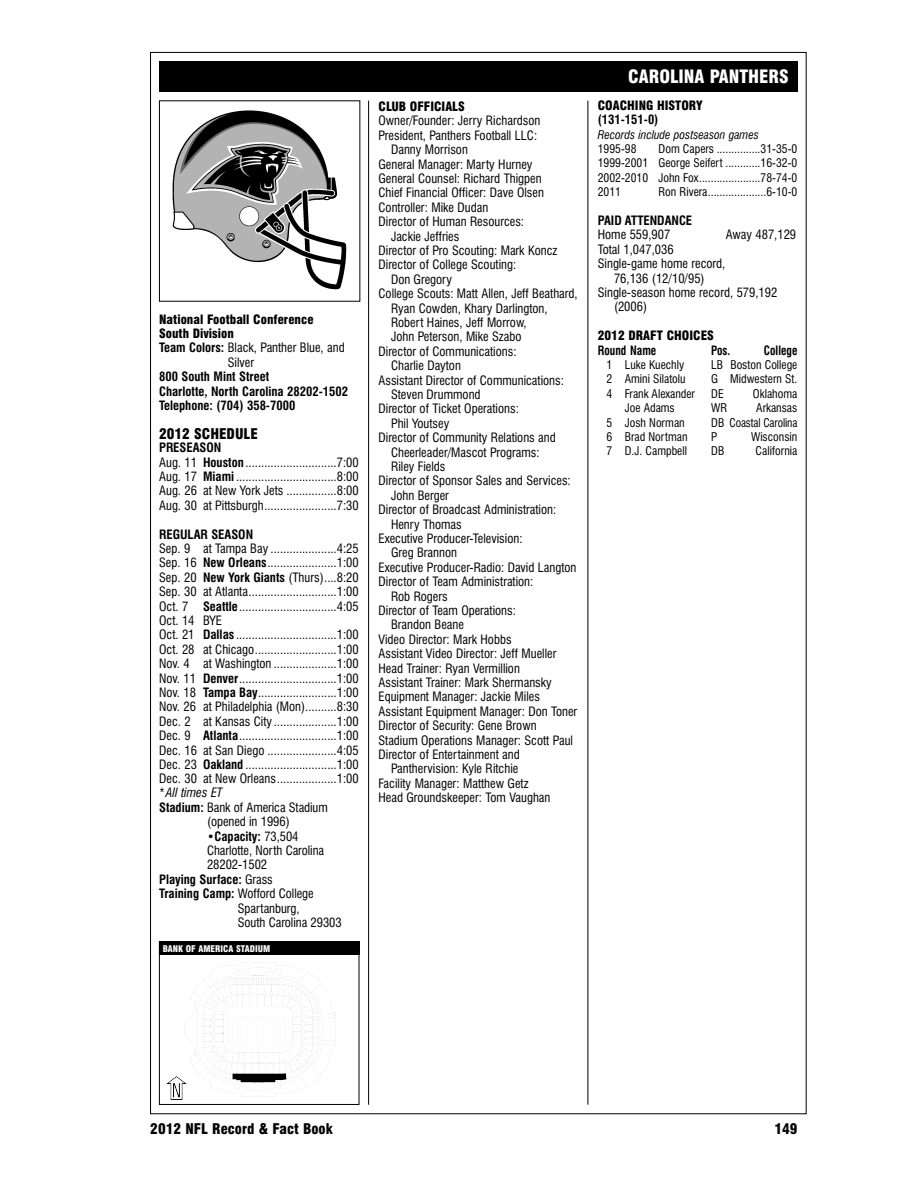
<style>
.page{position:relative;width:918px;height:1188px;background:#fff}
.page>*{position:absolute;margin:0;border:0;box-sizing:border-box;transform-origin:0 0}
.t1{font:900 condensed 18px "Swiss 721 BT";color:#fff}
.t2{font:900 condensed 14.4px "Swiss 721 BT";color:#000}
.t3{font:condensed 12.6px/14.4px "Swiss 721 BT";color:#000}
.t4{font:700 condensed 12.6px/14.4px "Swiss 721 BT";color:#000}
.t5{font:900 condensed 12.6px "Swiss 721 BT";color:#000}
.t6{font:700 condensed 12.6px "Swiss 721 BT";color:#000;scale:.9 1}
.t7{font:italic condensed 12.6px "Swiss 721 BT";color:#000;scale:.8 1}
.t8{font:condensed 11.7px/14.4px "Swiss 721 BT";color:#000;text-align:justify}
.t9{font:italic condensed 11.7px "Swiss 721 BT";color:#000}
.t10{font:900 condensed 9px "Swiss 721 BT";color:#fff}
.s1{font-weight:700}
.s2{font-weight:400}
</style>
<div class="page">
<svg style="left:368px;top:100px;width:1px;height:1005px"></svg>
<svg style="left:587px;top:100px;width:1px;height:1005px"></svg>
<div style="left:159px;top:61px;width:639px;height:30px;background:#000"></div>
<img style="left:172px;top:110px;width:175px;height:180px">
<div style="left:159px;top:942px;width:200px;height:163px;border:1px solid #000"></div>
<img style="left:185px;top:962px;width:151px;height:132px">
<div style="left:159px;top:941px;width:200px;height:14px;background:#000"></div>
<img style="left:166px;top:1076px;width:20px;height:23px">
<p class="t5" style="left:159px;top:311px;width:156px">National Football Conference</p>
<p class="t5" style="left:159px;top:326px;width:76px">South Division</p>
<p class="t3" style="left:159px;top:341px;width:187px"><span class="s1">Team Colors:</span> Black, Panther Blue, and</p>
<p class="t3" style="left:228px;top:355px;width:28px">Silver</p>
<p class="t4" style="left:159px;top:369px;width:190px">800 South Mint Street<br>Charlotte, North Carolina 28202-1502<br>Telephone: (704) 358-7000</p>
<p class="t2" style="left:159px;top:425px;width:100px">2012 SCHEDULE</p>
<p class="t3" style="left:159px;top:440px;width:201px"><span class="s1">PRESEASON<br></span>Aug. 11 <span class="s1">Houston</span> .............................7:00<br>Aug. 17 <span class="s1">Miami</span> ................................8:00<br>Aug. 26 at New York Jets ................8:00<br>Aug. 30 at Pittsburgh.......................7:30</p>
<p class="t4" style="left:159px;top:527px;width:96px">REGULAR SEASON</p>
<p class="t3" style="left:159px;top:541px;width:201px">Sep. 9 at Tampa Bay .....................4:25<br>Sep. 16 <span class="s1">New Orleans</span>......................1:00<br>Sep. 20 <span class="s1">New York Giants</span> (Thurs)....8:20<br>Sep. 30 at Atlanta............................1:00<br>Oct. 7 <span class="s1">Seattle</span>...............................4:05<br>Oct. 14 BYE<br>Oct. 21 <span class="s1">Dallas</span> ................................1:00<br>Oct. 28 at Chicago..........................1:00<br>Nov. 4 at Washington ....................1:00<br>Nov. 11 <span class="s1">Denver</span>...............................1:00<br>Nov. 18 <span class="s1">Tampa Bay</span>.........................1:00<br>Nov. 26 at Philadelphia (Mon)..........8:30<br>Dec. 2 at Kansas City ....................1:00<br>Dec. 9 <span class="s1">Atlanta</span>...............................1:00<br>Dec. 16 at San Diego ......................4:05<br>Dec. 23 <span class="s1">Oakland</span> .............................1:00<br>Dec. 30 at New Orleans...................1:00</p>
<p class="t7" style="left:159px;top:785px;width:80px">* All times ET</p>
<p class="t3" style="left:159px;top:800px;width:170px"><span class="s1">Stadium:</span> Bank of America Stadium</p>
<p class="t3" style="left:207px;top:814px;width:84px">(opened in 1996)</p>
<p class="t4" style="left:207px;top:829px;width:93px"><span class="s2">•</span>Capacity: <span class="s2">73,504</span></p>
<p class="t3" style="left:207px;top:843px;width:119px">Charlotte, North Carolina</p>
<p class="t3" style="left:207px;top:858px;width:62px">28202-1502</p>
<p class="t4" style="left:159px;top:872px;width:115px">Playing Surface: <span class="s2">Grass</span></p>
<p class="t3" style="left:159px;top:886px;width:156px"><span class="s1">Training Camp:</span> Wofford College</p>
<p class="t3" style="left:238px;top:901px;width:63px">Spartanburg,</p>
<p class="t3" style="left:238px;top:915px;width:105px">South Carolina 29303</p>
<p class="t10" style="left:163px;top:943px;width:109px">BANK OF AMERICA STADIUM</p>
<p class="t5" style="left:378px;top:99px;width:88px">CLUB OFFICIALS</p>
<p class="t3" style="left:378px;top:114px;width:163px">Owner/Founder: Jerry Richardson</p>
<p class="t3" style="left:378px;top:128px;width:160px">President, Panthers Football LLC:</p>
<p class="t3" style="left:391px;top:142px;width:78px">Danny Morrison</p>
<p class="t3" style="left:378px;top:157px;width:156px">General Manager: Marty Hurney</p>
<p class="t3" style="left:378px;top:171px;width:165px">General Counsel: Richard Thigpen</p>
<p class="t3" style="left:378px;top:186px;width:167px">Chief Financial Officer: Dave Olsen</p>
<p class="t3" style="left:378px;top:200px;width:111px">Controller: Mike Dudan</p>
<p class="t3" style="left:378px;top:214px;width:147px">Director of Human Resources:</p>
<p class="t3" style="left:391px;top:229px;width:70px">Jackie Jeffries</p>
<p class="t3" style="left:378px;top:243px;width:180px">Director of Pro Scouting: Mark Koncz</p>
<p class="t3" style="left:378px;top:258px;width:139px">Director of College Scouting:</p>
<p class="t3" style="left:391px;top:272px;width:62px">Don Gregory</p>
<p class="t3" style="left:378px;top:286px;width:201px">College Scouts: Matt Allen, Jeff Beathard,</p>
<p class="t3" style="left:391px;top:301px;width:158px">Ryan Cowden, Khary Darlington,</p>
<p class="t3" style="left:391px;top:315px;width:137px">Robert Haines, Jeff Morrow,</p>
<p class="t3" style="left:391px;top:330px;width:132px">John Peterson, Mike Szabo</p>
<p class="t3" style="left:378px;top:344px;width:140px">Director of Communications:</p>
<p class="t3" style="left:391px;top:358px;width:71px">Charlie Dayton</p>
<p class="t3" style="left:378px;top:373px;width:187px">Assistant Director of Communications:</p>
<p class="t3" style="left:391px;top:387px;width:91px">Steven Drummond</p>
<p class="t3" style="left:378px;top:402px;width:142px">Director of Ticket Operations:</p>
<p class="t3" style="left:391px;top:416px;width:60px">Phil Youtsey</p>
<p class="t3" style="left:378px;top:430px;width:179px">Director of Community Relations and</p>
<p class="t3" style="left:391px;top:445px;width:150px">Cheerleader/Mascot Programs:</p>
<p class="t3" style="left:391px;top:459px;width:56px">Riley Fields</p>
<p class="t3" style="left:378px;top:474px;width:194px">Director of Sponsor Sales and Services:</p>
<p class="t3" style="left:391px;top:488px;width:59px">John Berger</p>
<p class="t3" style="left:378px;top:502px;width:179px">Director of Broadcast Administration:</p>
<p class="t3" style="left:391px;top:517px;width:72px">Henry Thomas</p>
<p class="t3" style="left:378px;top:531px;width:145px">Executive Producer-Television:</p>
<p class="t3" style="left:391px;top:546px;width:68px">Greg Brannon</p>
<p class="t3" style="left:378px;top:560px;width:200px">Executive Producer-Radio: David Langton</p>
<p class="t3" style="left:378px;top:574px;width:156px">Director of Team Administration:</p>
<p class="t3" style="left:391px;top:589px;width:58px">Rob Rogers</p>
<p class="t3" style="left:378px;top:603px;width:139px">Director of Team Operations:</p>
<p class="t3" style="left:391px;top:618px;width:74px">Brandon Beane</p>
<p class="t3" style="left:378px;top:632px;width:135px">Video Director: Mark Hobbs</p>
<p class="t3" style="left:378px;top:646px;width:179px">Assistant Video Director: Jeff Mueller</p>
<p class="t3" style="left:378px;top:661px;width:143px">Head Trainer: Ryan Vermillion</p>
<p class="t3" style="left:378px;top:675px;width:175px">Assistant Trainer: Mark Shermansky</p>
<p class="t3" style="left:378px;top:690px;width:163px">Equipment Manager: Jackie Miles</p>
<p class="t3" style="left:378px;top:704px;width:200px">Assistant Equipment Manager: Don Toner</p>
<p class="t3" style="left:378px;top:718px;width:160px">Director of Security: Gene Brown</p>
<p class="t3" style="left:378px;top:733px;width:196px">Stadium Operations Manager: Scott Paul</p>
<p class="t3" style="left:378px;top:747px;width:143px">Director of Entertainment and</p>
<p class="t3" style="left:391px;top:762px;width:129px">Panthervision: Kyle Ritchie</p>
<p class="t3" style="left:378px;top:776px;width:152px">Facility Manager: Matthew Getz</p>
<p class="t3" style="left:378px;top:790px;width:174px">Head Groundskeeper: Tom Vaughan</p>
<h1 class="t1" style="left:628px;top:65px;width:162px">CAROLINA PANTHERS</h1>
<p class="t5" style="left:598px;top:98px;width:106px">COACHING HISTORY</p>
<p class="t4" style="left:598px;top:112px;width:62px">(131-151-0)</p>
<p class="t9" style="left:598px;top:127px;width:163px">Records include postseason games</p>
<p class="t8" style="left:598px;top:141px;width:40px">1995-98</p>
<p class="t8" style="left:598px;top:141px;width:201px;text-indent:61px">Dom Capers ...............31-35-0<br>1999-2001 George Seifert ............16-32-0<br>2002-2010 John Fox.....................78-74-0<br>2011</p>
<p class="t8" style="left:659px;top:185px;width:140px">Ron Rivera....................6-10-0</p>
<p class="t4" style="left:598px;top:213px;width:96px">PAID ATTENDANCE</p>
<p class="t3" style="left:598px;top:228px;width:74px">Home 559,907</p>
<p class="t3" style="left:726px;top:228px;width:72px">Away 487,129</p>
<p class="t3" style="left:598px;top:242px;width:77px">Total 1,047,036</p>
<p class="t3" style="left:598px;top:256px;width:129px">Single-game home record,</p>
<p class="t3" style="left:614px;top:271px;width:92px">76,136 (12/10/95)</p>
<p class="t3" style="left:598px;top:285px;width:181px">Single-season home record, 579,192</p>
<p class="t3" style="left:614px;top:300px;width:35px">(2006)</p>
<p class="t5" style="left:598px;top:328px;width:118px">2012 DRAFT CHOICES</p>
<p class="t6" style="left:598px;top:342px;width:67px">Round Name</p>
<p class="t6" style="left:711px;top:342px;width:23px">Pos.</p>
<p class="t6" style="left:764px;top:342px;width:39px">College</p>
<p class="t8" style="left:607px;top:357px;width:79px">1 Luke Kuechly</p>
<p class="t8" style="left:711px;top:357px;width:88px">LB Boston College</p>
<p class="t8" style="left:607px;top:372px;width:81px">2 Amini Silatolu</p>
<p class="t8" style="left:711px;top:372px;width:88px">G Midwestern St.</p>
<p class="t8" style="left:607px;top:386px;width:90px">4 Frank Alexander</p>
<p class="t8" style="left:711px;top:386px;width:14px">DE</p>
<p class="t8" style="left:753px;top:386px;width:46px">Oklahoma</p>
<p class="t8" style="left:625px;top:401px;width:52px">Joe Adams</p>
<p class="t8" style="left:711px;top:401px;width:18px">WR</p>
<p class="t8" style="left:756px;top:401px;width:43px">Arkansas</p>
<p class="t8" style="left:607px;top:415px;width:80px">5 Josh Norman</p>
<p class="t8" style="left:711px;top:415px;width:88px">DB Coastal Carolina</p>
<p class="t8" style="left:607px;top:429px;width:82px">6 Brad Nortman</p>
<p class="t8" style="left:711px;top:429px;width:8px">P</p>
<p class="t8" style="left:751px;top:429px;width:48px">Wisconsin</p>
<p class="t8" style="left:607px;top:444px;width:82px">7 D.J. Campbell</p>
<p class="t8" style="left:711px;top:444px;width:15px">DB</p>
<p class="t8" style="left:756px;top:444px;width:43px">California</p>
<p class="t2" style="left:150px;top:1120px;width:184px">2012 NFL Record &amp; Fact Book</p>
<p class="t2" style="left:774px;top:1120px;width:25px">149</p>
</div>
